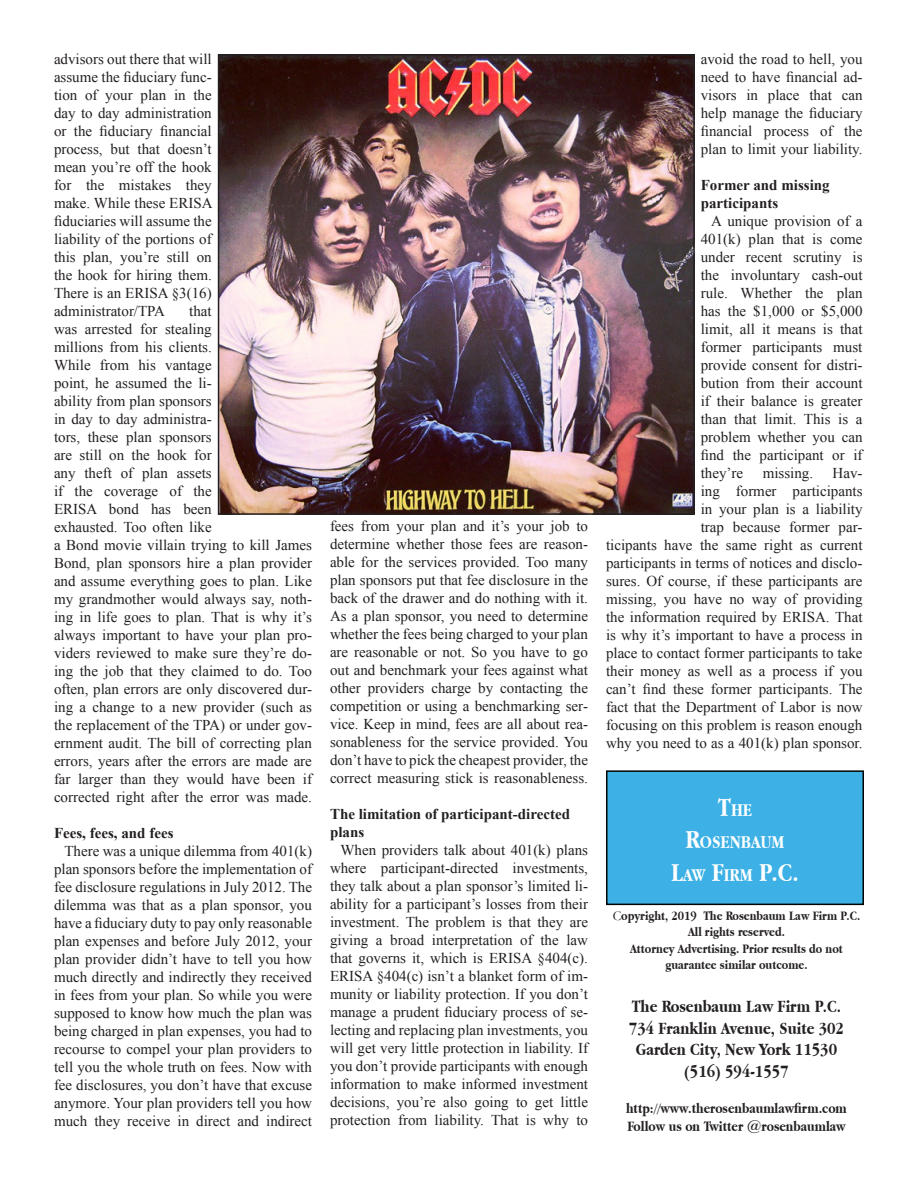
<style>
.page{position:relative;width:918px;height:1188px;background:#fff}
.page>*{position:absolute;margin:0;border:0;box-sizing:border-box;transform-origin:0 0}
.t1{font:700 27px "Apple Garamond";color:#fff}
.t2{font:700 18.9px "Apple Garamond";color:#fff}
.t3{font:700 18px "Apple Garamond";color:#231f20}
.t4{font:15px/18px "Times New Roman";color:#231f20;text-align:justify}
.t5{font:700 15px/18px "Times New Roman";color:#231f20}
.t6{font:700 15px "Apple Garamond";color:#231f20}
.t7{font:700 13.5px/16.2px "Apple Garamond";color:#231f20;text-align:center}
.s1{font-size:27px}
.s2{font-size:18.9px}
.s3{font-family:"Garamond";font-weight:400}
</style>
<div class="page">
<div style="left:607px;top:771px;width:256px;height:133px;background:#3db1e5"></div>
<div style="left:606px;top:770px;width:258px;height:135px;border:2px solid #000400"></div>
<img style="left:221px;top:57px;width:471px;height:455px">
<div style="left:218px;top:54px;width:477px;height:461px;border:2px solid #231f20"></div>
<p class="t4" style="left:54px;top:50px;width:160px">advisors out there that will assume the fiduciary func&shy;tion of your plan in the day to day administration or the fiduciary financial process, but that doesn’t mean you’re off the hook for the mistakes they make. While these ERISA fiduciaries will assume the liability of the portions of this plan, you’re still on the hook for hiring them.<br>There is an ERISA §3(16) administrator/TPA</p>
<p class="t4" style="left:54px;top:302px;width:260px;text-align:left;text-indent:135px">that<br>was arrested for stealing<br>millions from his clients.<br>While from his vantage<br>point, he assumed the li-<br>ability from plan sponsors<br>in day to day administra-<br>tors, these plan sponsors<br>are still on the hook for<br>any theft of plan assets<br>if the coverage of the<br>ERISA bond has been<br>exhausted. Too often like<br>a Bond movie villain trying to kill James<br>Bond, plan sponsors hire a plan provider and assume everything goes to plan. Like my grandmother would always say, noth&shy;ing in life goes to plan. That is why it’s always important to have your plan pro&shy;viders reviewed to make sure they’re do&shy;ing the job that they claimed to do. Too often, plan errors are only discovered dur&shy;ing a change to a new provider (such as the replacement of the TPA) or under gov&shy;ernment audit. The bill of correcting plan errors, years after the errors are made are far larger than they would have been if corrected right after the error was made.</p>
<p class="t5" style="left:54px;top:824px;width:121px">Fees, fees, and fees</p>
<p class="t4" style="left:54px;top:842px;width:260px;text-indent:10px">There was a unique dilemma from 401(k) plan sponsors before the implementation of fee disclosure regulations in July 2012. The dilemma was that as a plan sponsor, you have a fiduciary duty to pay only reasonable plan expenses and before July 2012, your plan provider didn’t have to tell you how much directly and indirectly they received in fees from your plan. So while you were supposed to know how much the plan was being charged in plan expenses, you had to recourse to compel your plan providers to tell you the whole truth on fees. Now with fee disclosures, you don’t have that excuse anymore. Your plan providers tell you how much they receive in direct and indirect</p>
<p class="t4" style="left:330px;top:517px;width:260px">fees from your plan and it’s your job to determine whether those fees are reason&shy;able for the services provided. Too many plan sponsors put that fee disclosure in the back of the drawer and do nothing with it.<br>As a plan sponsor, you need to determine whether the fees being charged to your plan are reasonable or not. So you have to go out and benchmark your fees against what other providers charge by contacting the competition or using a benchmarking ser&shy;vice. Keep in mind, fees are all about rea&shy;sonableness for the service provided. You don’t have to pick the cheapest provider, the correct measuring stick is reasonableness.</p>
<p class="t5" style="left:330px;top:805px;width:242px">The limitation of participant-directed plans</p>
<p class="t4" style="left:330px;top:841px;width:260px;text-indent:10px">When providers talk about 401(k) plans where participant-directed investments, they talk about a plan sponsor’s limited li&shy;ability for a participant’s losses from their investment. The problem is that they are giving a broad interpretation of the law that governs it, which is ERISA §404(c).<br>ERISA §404(c) isn’t a blanket form of im&shy;munity or liability protection. If you don’t manage a prudent fiduciary process of se&shy;lecting and replacing plan investments, you will get very little protection in liability. If you don’t provide participants with enough information to make informed investment decisions, you’re also going to get little protection from liability. That is why to</p>
<p class="t4" style="left:701px;top:50px;width:163px">avoid the road to hell, you need to have financial ad&shy;visors in place that can help manage the fiduciary financial process of the plan to limit your liability.</p>
<p class="t5" style="left:701px;top:176px;width:130px">Former and missing participants</p>
<p class="t4" style="left:701px;top:212px;width:163px;text-indent:10px">A unique provision of a 401(k) plan that is come under recent scrutiny is the involuntary cash-out rule. Whether the plan has the $1,000 or $5,000 limit, all it means is that former participants must provide consent for distri&shy;bution from their account if their balance is greater than that limit. This is a problem whether you can find the participant or if they’re</p>
<p class="t4" style="left:763px;top:464px;width:52px">missing.</p>
<p class="t4" style="left:606px;top:464px;width:258px;text-align:right">Hav-<br>ing former participants<br>in your plan is a liability<br>trap because former par-<br>ticipants have the same right as current participants in terms of notices and disclo&shy;sures. Of course, if these participants are missing, you have no way of providing the information required by ERISA. That is why it’s important to have a process in place to contact former participants to take their money as well as a process if you can’t find these former participants. The fact that the Department of Labor is now focusing on this problem is reason enough why you need to as a 401(k) plan sponsor.</p>
<p class="t2" style="left:718px;top:799px;width:36px"><span class="s1">T</span>HE</p>
<p class="t2" style="left:685px;top:832px;width:101px"><span class="s1">R</span>OSENBAUM</p>
<p class="t1" style="left:671px;top:857px;width:129px">L<span class="s2">AW</span> F<span class="s2">IRM</span> P.C.</p>
<p class="t7" style="left:613px;top:908px;width:249px"><span class="s3">C</span>opyright, 2019 The Rosenbaum Law Firm P.C.<br>All rights reserved.</p>
<p class="t7" style="left:630px;top:940px;width:214px">Attorney Advertising. Prior results do not</p>
<p class="t7" style="left:665px;top:956px;width:144px">guarantee similar outcome.</p>
<p class="t3" style="left:632px;top:996px;width:211px">The Rosenbaum Law Firm P.C.</p>
<p class="t3" style="left:629px;top:1018px;width:217px">734 Franklin Avenue, Suite 302</p>
<p class="t3" style="left:636px;top:1039px;width:203px">Garden City, New York 11530</p>
<p class="t3" style="left:684px;top:1061px;width:106px">(516) 594-1557</p>
<p class="t6" style="left:626px;top:1100px;width:222px">http://www.therosenbaumlawfirm.com</p>
<p class="t6" style="left:627px;top:1118px;width:220px">Follow us on Twitter @rosenbaumlaw</p>
</div>
